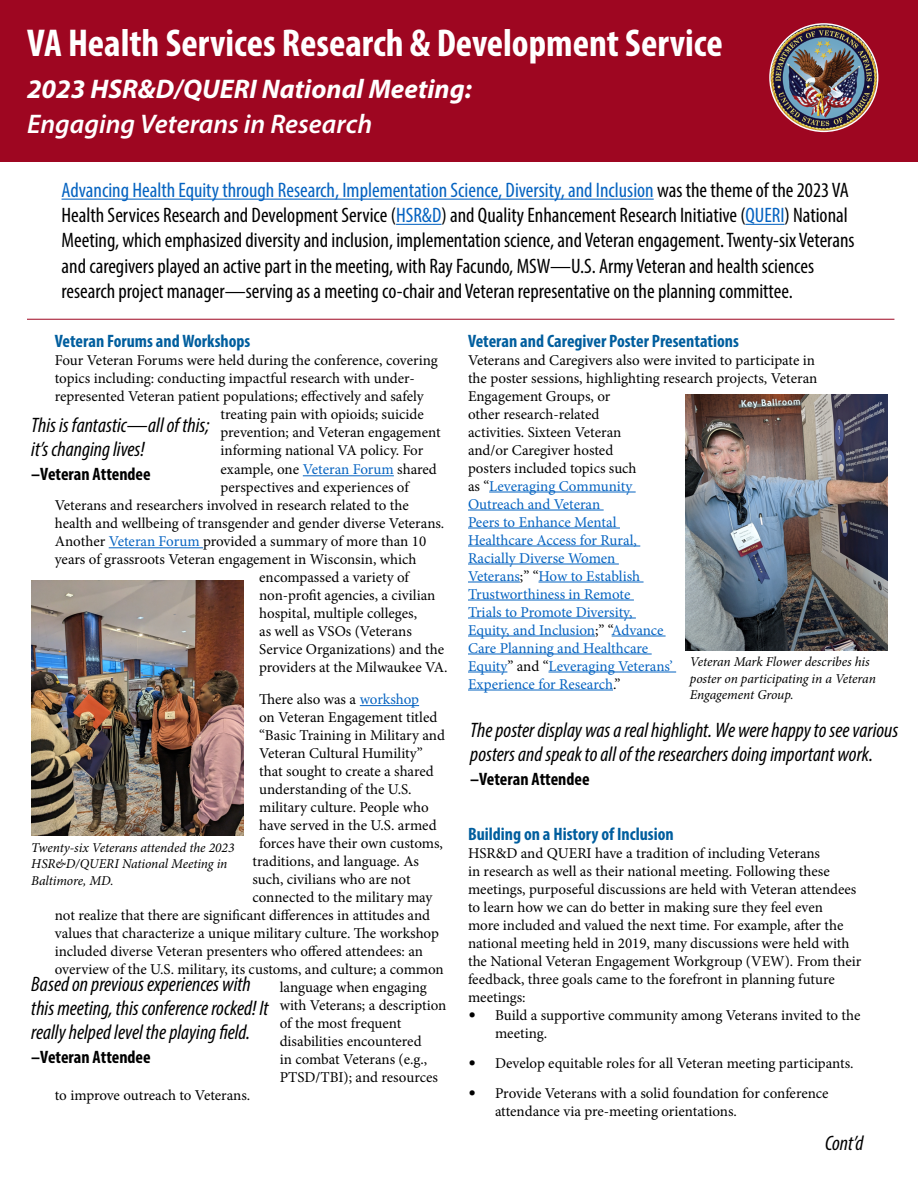
<style>
.page{position:relative;width:918px;height:1188px;background:#fff}
.page>*{position:absolute;margin:0;border:0;box-sizing:border-box;transform-origin:0 0}
.body11{font:700 condensed 39px "Myriad Pro";color:#fff}
.Body_Text{font:italic 700 27px/34.5px "Myriad Pro";color:#fff}
.t1{font:condensed 21px/25.2px "Myriad Pro";color:#000}
.Default{font:italic condensed 21px/24px "Myriad Pro";color:#000}
.Default-2{font:700 condensed 18px "Myriad Pro";color:#005e9e}
.Default-3{font:700 condensed 18px "Myriad Pro";color:#000}
.Default-4{font:15px/18px "Minion Pro";color:#000}
.Default-5{font:15px/18px "Minion Pro";letter-spacing:-.005em;color:#0563c1}
.t2{font:italic 13.5px/16.2px "Minion Pro";letter-spacing:-.01em;color:#000}
.s1{font-weight:600}
.s2{color:#0563c1}
.s3{color:#000}
.s4{font-family:"Calibri";font-size:16.5px}
</style>
<div class="page">
<div style="left:0;top:0;width:918px;height:162px;background:#9e0621"></div>
<img style="left:770px;top:24px;width:108px;height:107px;border-radius:54px">
<div style="left:769px;top:23px;width:109px;height:109px;border:2px solid #fff;border-radius:50%"></div>
<hr style="left:62px;top:199px;width:592px;height:1px;background:#0563c1">
<hr style="left:396px;top:224px;width:46px;height:1px;background:#0563c1">
<hr style="left:745px;top:224px;width:40px;height:1px;background:#0563c1">
<hr style="left:303px;top:475px;width:91px;height:1px;background:#0563c1">
<hr style="left:109px;top:547px;width:94px;height:1px;background:#0563c1">
<hr style="left:360px;top:705px;width:59px;height:1px;background:#0563c1">
<hr style="left:489px;top:492px;width:147px;height:1px;background:#0563c1">
<hr style="left:468px;top:510px;width:136px;height:1px;background:#0563c1">
<hr style="left:468px;top:528px;width:152px;height:1px;background:#0563c1">
<hr style="left:468px;top:546px;width:172px;height:1px;background:#0563c1">
<hr style="left:468px;top:564px;width:151px;height:1px;background:#0563c1">
<hr style="left:468px;top:582px;width:52px;height:1px;background:#0563c1">
<hr style="left:539px;top:582px;width:105px;height:1px;background:#0563c1">
<hr style="left:468px;top:600px;width:166px;height:1px;background:#0563c1">
<hr style="left:468px;top:618px;width:168px;height:1px;background:#0563c1">
<hr style="left:468px;top:636px;width:127px;height:1px;background:#0563c1">
<hr style="left:612px;top:636px;width:54px;height:1px;background:#0563c1">
<hr style="left:468px;top:654px;width:184px;height:1px;background:#0563c1">
<hr style="left:468px;top:672px;width:39px;height:1px;background:#0563c1">
<hr style="left:549px;top:672px;width:127px;height:1px;background:#0563c1">
<hr style="left:468px;top:690px;width:145px;height:1px;background:#0563c1">
<hr style="left:27px;top:319px;width:867px;height:1px;background:#9e0621">
<img style="left:686px;top:395px;width:201px;height:255px">
<img style="left:31px;top:580px;width:213px;height:256px">
<p class="body11" style="left:27px;top:19px;width:697px">VA Health Services Research &amp; Development Service</p>
<p class="Body_Text" style="left:27px;top:71px;width:446px">2023 HSR&amp;D/QUERI National Meeting:<br><span class="s1">Engaging Veterans in Research</span></p>
<p class="t1" style="left:62px;top:177px;width:795px"><span class="s2">Advancing Health Equity through Research, Implementation Science, Diversity, and Inclusion</span> was the theme of the 2023 VA Health Services Research and Development Service (<span class="s2">HSR&amp;D</span>) and Quality Enhancement Research Initiative (<span class="s2">QUERI</span>) National Meeting, which emphasized diversity and inclusion, implementation science, and Veteran engagement. Twenty-six Veterans and caregivers played an active part in the meeting, with Ray Facundo, MSW—U.S. Army Veteran and health sciences research project manager—serving as a meeting co-chair and Veteran representative on the planning committee.</p>
<p class="Default-2" style="left:55px;top:329px;width:197px">Veteran Forums and Workshops</p>
<p class="Default-4" style="left:55px;top:351px;width:385px">Four Veteran Forums were held during the conference, covering</p>
<p class="Default-4" style="left:55px;top:369px;width:362px">topics including: conducting impactful research with under-</p>
<p class="Default-4" style="left:55px;top:387px;width:370px">represented Veteran patient populations; effectively and safely</p>
<p class="Default-4" style="left:221px;top:405px;width:205px">treating pain with opioids; suicide</p>
<p class="Default-4" style="left:221px;top:423px;width:222px">prevention; and Veteran engagement</p>
<p class="Default-4" style="left:221px;top:441px;width:204px">informing national VA policy. For</p>
<p class="Default-4" style="left:221px;top:461px;width:218px">example, one <span class="s2">Veteran Forum</span> shared</p>
<p class="Default-4" style="left:221px;top:479px;width:190px">perspectives and experiences of</p>
<p class="Default-4" style="left:55px;top:497px;width:355px">Veterans and researchers involved in research related to the</p>
<p class="Default-4" style="left:55px;top:515px;width:391px">health and wellbeing of transgender and gender diverse Veterans.</p>
<p class="Default-4" style="left:55px;top:533px;width:373px">Another <span class="s2">Veteran Forum</span> provided a summary of more than 10</p>
<p class="Default-4" style="left:55px;top:551px;width:363px">years of grassroots Veteran engagement in Wisconsin, which</p>
<p class="Default-4" style="left:259px;top:569px;width:151px">encompassed a variety of</p>
<p class="Default-4" style="left:259px;top:587px;width:178px">non-profit agencies, a civilian</p>
<p class="Default-4" style="left:259px;top:605px;width:160px">hospital, multiple colleges,</p>
<p class="Default-4" style="left:259px;top:623px;width:154px">as well as VSOs (Veterans</p>
<p class="Default-4" style="left:259px;top:641px;width:187px">Service Organizations) and the</p>
<p class="Default-4" style="left:259px;top:659px;width:190px">providers at the Milwaukee VA.</p>
<p class="Default-4" style="left:259px;top:690px;width:161px">There also was a <span class="s2">workshop</span></p>
<p class="Default-4" style="left:259px;top:708px;width:180px">on Veteran Engagement titled</p>
<p class="Default-4" style="left:259px;top:726px;width:187px">“Basic Training in Military and</p>
<p class="Default-4" style="left:259px;top:744px;width:165px">Veteran Cultural Humility”</p>
<p class="Default-4" style="left:259px;top:762px;width:176px">that sought to create a shared</p>
<p class="Default-4" style="left:259px;top:780px;width:154px">understanding of the U.S.</p>
<p class="Default-4" style="left:259px;top:798px;width:171px">military culture. People who</p>
<p class="Default-4" style="left:259px;top:816px;width:179px">have served in the U.S. armed</p>
<p class="Default-4" style="left:259px;top:834px;width:185px">forces have their own customs,</p>
<p class="Default-4" style="left:252px;top:852px;width:168px">traditions, and language. As</p>
<p class="Default-4" style="left:252px;top:870px;width:160px">such, civilians who are not</p>
<p class="Default-4" style="left:252px;top:888px;width:182px">connected to the military may</p>
<p class="Default-4" style="left:55px;top:906px;width:377px">not realize that there are significant differences in attitudes and</p>
<p class="Default-4" style="left:55px;top:924px;width:386px">values that characterize a unique military culture. The workshop</p>
<p class="Default-4" style="left:55px;top:942px;width:370px">included diverse Veteran presenters who offered attendees: an</p>
<p class="Default-4" style="left:55px;top:960px;width:391px">overview of the U.S. military, its customs, and culture; a common</p>
<p class="Default-4" style="left:280px;top:978px;width:149px">language when engaging</p>
<p class="Default-4" style="left:280px;top:996px;width:168px">with Veterans; a description</p>
<p class="Default-4" style="left:280px;top:1014px;width:123px">of the most frequent</p>
<p class="Default-4" style="left:280px;top:1032px;width:143px">disabilities encountered</p>
<p class="Default-4" style="left:280px;top:1050px;width:149px">in combat Veterans (e.g.,</p>
<p class="Default-4" style="left:280px;top:1068px;width:160px">PTSD/TBI); and resources</p>
<p class="Default-4" style="left:55px;top:1086px;width:197px">to improve outreach to Veterans.</p>
<p class="Default-2" style="left:468px;top:329px;width:272px">Veteran and Caregiver Poster Presentations</p>
<p class="Default-5" style="left:468px;top:351px;width:351px"><span class="s3">Veterans and Caregivers also were invited to participate in the poster sessions, highlighting research projects, Veteran<br>Engagement Groups, or<br>other research-related<br>activities. Sixteen Veteran<br>and/or Caregiver hosted<br>posters included topics such<br>as “</span>Leveraging Community<br>Outreach and Veteran<br>Peers to Enhance Mental<br>Healthcare Access for Rural,<br>Racially Diverse Women<br>Veterans<span class="s3">;” “</span>How to Establish<br>Trustworthiness in Remote<br>Trials to Promote Diversity,<br>Equity, and Inclusion<span class="s3">;” “</span>Advance<br>Care Planning and Healthcare<br>Equity<span class="s3">” and “</span>Leveraging Veterans’<br>Experience for Research<span class="s3">.”</span></p>
<p class="Default" style="left:31px;top:413px;width:180px">This is fantastic—all of this; it’s changing lives!</p>
<p class="Default-3" style="left:31px;top:463px;width:121px">–Veteran Attendee</p>
<p class="t2" style="left:690px;top:654px;width:188px">Veteran Mark Flower describes his poster on participating in a Veteran<br>Engagement Group.</p>
<p class="Default" style="left:470px;top:718px;width:430px">The poster display was a real highlight. We were happy to see various posters and speak to all of the researchers doing important work.</p>
<p class="Default-3" style="left:470px;top:768px;width:121px">–Veteran Attendee</p>
<p class="Default-2" style="left:468px;top:822px;width:207px">Building on a History of Inclusion</p>
<p class="Default-4" style="left:468px;top:844px;width:395px">HSR&amp;D and QUERI have a tradition of including Veterans<br>in research as well as their national meeting. Following these meetings, purposeful discussions are held with Veteran attendees to learn how we can do better in making sure they feel even<br>more included and valued the next time. For example, after the national meeting held in 2019, many discussions were held with the National Veteran Engagement Workgroup (VEW). From their feedback, three goals came to the forefront in planning future meetings:</p>
<p class="Default-4" style="left:495px;top:1006px;width:367px;text-indent:-27px"><span class="s4">•</span> Build a supportive community among Veterans invited to the meeting.</p>
<p class="Default-4" style="left:468px;top:1054px;width:387px"><span class="s4">•</span> Develop equitable roles for all Veteran meeting participants.</p>
<p class="Default-4" style="left:495px;top:1084px;width:335px;text-indent:-27px"><span class="s4">•</span> Provide Veterans with a solid foundation for conference attendance via pre-meeting orientations.</p>
<p class="t2" style="left:31px;top:840px;width:205px">Twenty-six Veterans attended the 2023<br>HSR&amp;D/QUERI National Meeting in<br>Baltimore, MD.</p>
<p class="Default" style="left:31px;top:972px;width:239px">Based on previous experiences with this meeting, this conference rocked! It really helped level the playing field.</p>
<p class="Default-3" style="left:31px;top:1046px;width:121px">–Veteran Attendee</p>
<p class="Default" style="left:825px;top:1131px;width:40px">Cont’d</p>
</div>
